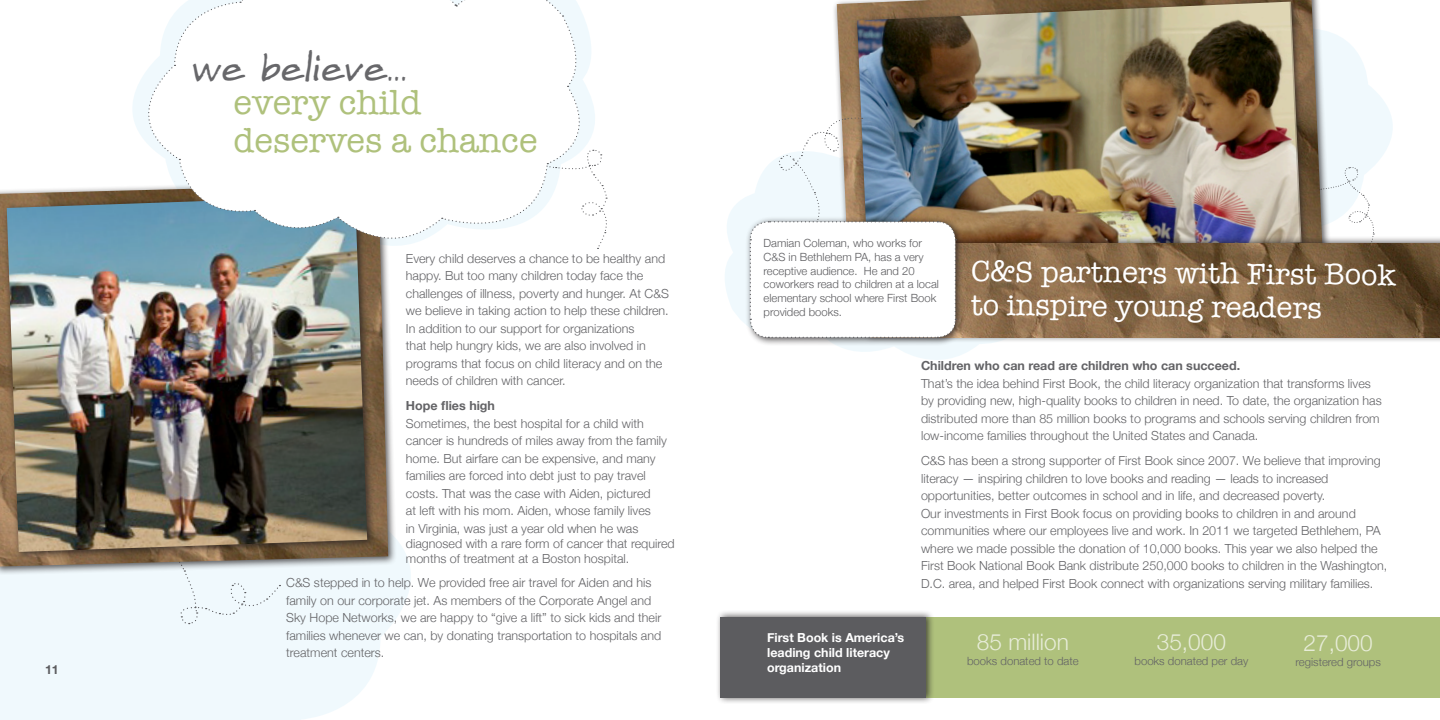
<style>
.page{position:relative;width:1440px;height:720px;background:#fff}
.page>*{position:absolute;margin:0;border:0;box-sizing:border-box;transform-origin:0 0}
.t1{font:37.5px "Henry Hand";color:#67676a}
.t2{font:35px/37.5px "American Typewriter";color:#afc17c}
.t3{font:30px/33.1px "American Typewriter";color:#fff}
.t4{font:300 22.62px "Helvetica Neue";color:#e7ecd8}
.t5{font:300 12.5px/17.5px "Helvetica Neue";color:#636366}
.t6{font:700 12.5px "Helvetica Neue";color:#636366}
.t7{font:700 12.5px/15px "Helvetica Neue";color:#fff}
.t8{font:700 12.5px "Helvetica Neue";color:#5c5c5f}
.t9{font:300 11.38px "Helvetica Neue";color:#636366}
.t10{font:300 11.25px/13.8px "Helvetica Neue";color:#5c5c5f}
.s1{color:#5c5c5f}
</style>
<div class="page">
<svg style="left:0;top:541px;width:411px;height:179px;fill:#f0f9fd"></svg>
<svg style="left:1331px;top:33px;width:62px;height:202px;fill:#f0f9fd"></svg>
<svg style="left:725px;top:196px;width:260px;height:164px"></svg>
<div style="left:154px;top:575px;width:126px;height:50px;background:#f0f9fd"></div>
<div style="left:0;top:179px;width:397px;height:396px;background:#231f20;opacity:.75"></div>
<img style="left:0;top:184px;width:388px;height:382px">
<svg style="left:1331px;top:167px;width:43px;height:68px"></svg>
<img style="left:837px;top:0;width:486px;height:235px">
<div style="left:720px;top:617px;width:720px;height:81px;background:#afc17c"></div>
<div style="left:715px;top:610px;width:220px;height:94px;background:#231f20;opacity:.75"></div>
<div style="left:720px;top:617px;width:205px;height:81px;background:#5c5c5f"></div>
<div style="left:852px;top:0;width:457px;height:270px;background:#231f20;opacity:.75"></div>
<img style="left:857px;top:2px;width:445px;height:233px">
<div style="left:862px;top:235px;width:578px;height:108px;background:#231f20;opacity:.75"></div>
<img style="left:964px;top:243px;width:476px;height:95px">
<div style="left:2px;top:191px;width:374px;height:369px;background:#231f20;opacity:.75"></div>
<img style="left:7px;top:196px;width:360px;height:356px">
<svg style="left:113px;top:179px;width:284px;height:85px;background:#81979c"></svg>
<svg style="left:122px;top:0;width:485px;height:257px"></svg>
<div style="left:745px;top:217px;width:219px;height:129px;background:#231f20;opacity:.75"></div>
<svg style="left:749px;top:117px;width:208px;height:222px"></svg>
<p class="t8" style="left:45px;top:661px;width:15px">11</p>
<p class="t1" style="left:192px;top:47px;width:216px">we believe...</p>
<p class="t2" style="left:234px;top:83px;width:305px">every child deserves a chance</p>
<p class="t5" style="left:406px;top:249px;width:265px">Every child deserves a chance to be healthy and happy. But too many children today face the challenges of illness, poverty and hunger. At C&amp;S we believe in taking action to help these children.<br>In addition to our support for organizations<br>that help hungry kids, we are also involved in programs that focus on child literacy and on the needs of children with cancer.</p>
<p class="t6" style="left:406px;top:398px;width:91px">Hope flies high</p>
<p class="t5" style="left:406px;top:414px;width:262px">Sometimes, the best hospital for a child with cancer is hundreds of miles away from the family home. But airfare can be expensive, and many families are forced into debt just to pay travel costs. That was the case with Aiden, pictured<br>at left with his mom. Aiden, whose family lives<br>in Virginia, was just a year old when he was</p>
<p class="t5" style="left:406px;top:536px;width:270px;line-height:15px">diagnosed with a rare form of cancer that required months of treatment at a Boston hospital.</p>
<p class="t5" style="left:286px;top:574px;width:377px">C&amp;S stepped in to help. We provided free air travel for Aiden and his family on our corporate jet. As members of the Corporate Angel and Sky Hope Networks, we are happy to “give a lift” to sick kids and their families whenever we can, by donating transportation to hospitals and treatment centers.</p>
<p class="t10" style="left:764px;top:236px;width:177px">Damian Coleman, who works for<br>C&amp;S in Bethlehem PA, has a very receptive audience. He and 20 coworkers read to children at a local elementary school where First Book provided books.</p>
<p class="t3" style="left:971px;top:256px;width:427px">C&amp;S partners with First Book to inspire young readers</p>
<p class="t6" style="left:921px;top:358px;width:321px">Children who can read are children who can succeed.</p>
<p class="t5" style="left:921px;top:374px;width:462px">That’s the idea behind First Book, the child literacy organization that transforms lives by providing new, high-quality books to children in need. To date, the organization has distributed more than 85 million books to programs and schools serving children from low-income families throughout the United States and Canada.</p>
<p class="t5" style="left:921px;top:452px;width:468px">C&amp;S has been a strong supporter of First Book since 2007. We believe that improving literacy <span class="s1">—</span> inspiring children to love books and reading <span class="s1">—</span> leads to increased opportunities, better outcomes in school and in life, and decreased poverty.<br>Our investments in First Book focus on providing books to children in and around communities where our employees live and work. In 2011 we targeted Bethlehem, PA where we made possible the donation of 10,000 books. This year we also helped the First Book National Book Bank distribute 250,000 books to children in the Washington, D.C. area, and helped First Book connect with organizations serving military families.</p>
<p class="t7" style="left:767px;top:630px;width:138px">First Book is America’s leading child literacy organization</p>
<p class="t4" style="left:1304px;top:629px;width:71px">27,000</p>
<p class="t4" style="left:1157px;top:628px;width:71px">35,000</p>
<p class="t9" style="left:1135px;top:654px;width:115px">books donated per day</p>
<p class="t4" style="left:977px;top:628px;width:93px">85 million</p>
<p class="t9" style="left:967px;top:654px;width:113px">books donated to date</p>
<p class="t9" style="left:1296px;top:655px;width:87px">registered groups</p>
</div>
